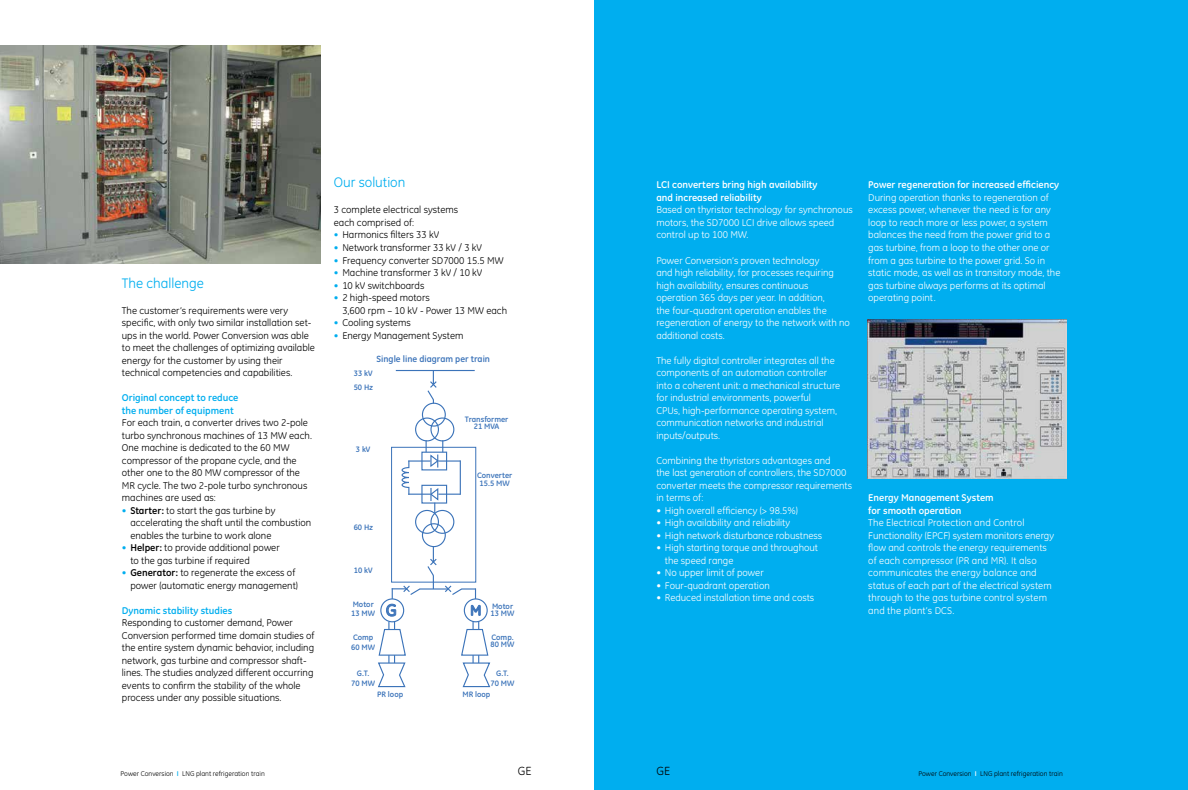
<style>
.page{position:relative;width:1188px;height:790px;background:#fff}
.page>*{position:absolute;margin:0;border:0;box-sizing:border-box;transform-origin:0 0}
.t1{font:500 17.1px "GE Inspira";color:#4578bc}
.t2{font:14px "GE Inspira";color:#00aeef}
.t3{font:12px "GE Inspira";color:#000}
.t4{font:10px/12.5px "GE Inspira";color:#fff}
.t5{font:10px/12.5px "GE Inspira";color:#000}
.t6{font:700 10px/12.5px "GE Inspira";color:#fff}
.t7{font:700 10px/12.5px "GE Inspira";color:#00aeef}
.t8{font:700 9.1px "GE Inspira";color:#3b73b9}
.t9{font:700 8px/7.4px "GE Inspira";color:#3b73b9;text-align:center}
.t10{font:7px "GE Inspira";color:#000}
.s1{color:#00aeef}
.s2{font-weight:700}
.s3{font-weight:700;color:#00aeef}
.s4{font-weight:700;color:#fff}
</style>
<div class="page">
<div style="left:594px;top:0;width:594px;height:789px;background:#00aeef"></div>
<img style="left:868px;top:319px;width:198px;height:159px">
<img style="left:0;top:46px;width:320px;height:217px">
<div style="left:391px;top:447px;width:85px;height:135px;border:1px solid #3b73b9"></div>
<div style="left:415px;top:417px;width:24px;height:24px;border:1px solid #3b73b9;border-radius:50%"></div>
<div style="left:430px;top:417px;width:24px;height:24px;border:1px solid #3b73b9;border-radius:50%"></div>
<div style="left:415px;top:509px;width:24px;height:24px;border:1px solid #3b73b9;border-radius:50%"></div>
<div style="left:430px;top:509px;width:24px;height:24px;border:1px solid #3b73b9;border-radius:50%"></div>
<div style="left:422px;top:402px;width:24px;height:24px;border:1px solid #3b73b9;border-radius:50%"></div>
<div style="left:422px;top:523px;width:24px;height:24px;border:1px solid #3b73b9;border-radius:50%"></div>
<hr style="left:396px;top:370px;width:79px;height:1px;background:#3b73b9">
<hr style="left:460px;top:460px;width:1px;height:34px;background:#3b73b9">
<svg style="left:401px;top:440px;width:59px;height:73px"></svg>
<svg style="left:378px;top:546px;width:113px;height:141px"></svg>
<svg style="left:426px;top:371px;width:12px;height:32px"></svg>
<h2 class="t2" style="left:122px;top:275px;width:84px">The challenge</h2>
<p class="t5" style="left:122px;top:304px;width:195px">The customer’s requirements were very specific, with only two similar installation set&shy;ups in the world. Power Conversion was able to meet the challenges of optimizing available energy for the customer by using their technical competencies and capabilities.</p>
<p class="t7" style="left:122px;top:391px;width:118px">Original concept to reduce the number of equipment</p>
<p class="t5" style="left:122px;top:416px;width:192px">For each train, a converter drives two 2-pole turbo synchronous machines of 13 MW each.<br>One machine is dedicated to the 60 MW compressor of the propane cycle, and the other one to the 80 MW compressor of the MR cycle. The two 2-pole turbo synchronous machines are used as:</p>
<p class="t5" style="left:130px;top:504px;width:182px;text-indent:-8px"><span class="s1">•</span> <span class="s2">Starter:</span> to start the gas turbine by accelerating the shaft until the combustion enables the turbine to work alone</p>
<p class="t5" style="left:130px;top:541px;width:151px;text-indent:-8px"><span class="s1">•</span> <span class="s2">Helper:</span> to provide additional power to the gas turbine if required</p>
<p class="t5" style="left:122px;top:566px;width:178px;text-align:right"><span class="s1">•</span> <span class="s2">Generator:</span> to regenerate the excess of power (automatic energy management)</p>
<p class="t7" style="left:122px;top:603px;width:112px">Dynamic stability studies</p>
<p class="t5" style="left:122px;top:616px;width:194px">Responding to customer demand, Power Conversion performed time domain studies of the entire system dynamic behavior, including network, gas turbine and compressor shaft&shy;lines. The studies analyzed different occurring events to confirm the stability of the whole process under any possible situations.</p>
<h2 class="t2" style="left:334px;top:174px;width:73px">Our solution</h2>
<p class="t5" style="left:334px;top:204px;width:126px">3 complete electrical systems each comprised of:</p>
<p class="t5" style="left:334px;top:229px;width:107px"><span class="s1">•</span> Harmonics filters 33 kV</p>
<p class="t5" style="left:334px;top:241px;width:150px"><span class="s1">•</span> Network transformer 33 kV / 3 kV</p>
<p class="t5" style="left:334px;top:254px;width:171px"><span class="s1">•</span> Frequency converter SD7000 15.5 MW</p>
<p class="t5" style="left:334px;top:266px;width:150px"><span class="s1">•</span> Machine transformer 3 kV / 10 kV</p>
<p class="t5" style="left:334px;top:279px;width:92px"><span class="s1">•</span> 10 kV switchboards</p>
<p class="t5" style="left:342px;top:291px;width:166px;text-indent:-8px"><span class="s1">•</span> 2 high-speed motors<br>3,600 rpm – 10 kV - Power 13 MW each</p>
<p class="t5" style="left:334px;top:316px;width:78px"><span class="s1">•</span> Cooling systems</p>
<p class="t5" style="left:334px;top:329px;width:131px"><span class="s1">•</span> Energy Management System</p>
<p class="t6" style="left:656px;top:178px;width:163px">LCI converters bring high availability and increased reliability</p>
<p class="t4" style="left:656px;top:204px;width:198px">Based on thyristor technology for synchronous motors, the SD7000 LCI drive allows speed control up to 100 MW.</p>
<p class="t4" style="left:656px;top:254px;width:195px">Power Conversion’s proven technology<br>and high reliability, for processes requiring high availability, ensures continuous operation 365 days per year. In addition,<br>the four-quadrant operation enables the regeneration of energy to the network with no additional costs.</p>
<p class="t4" style="left:656px;top:354px;width:186px">The fully digital controller integrates all the components of an automation controller into a coherent unit: a mechanical structure for industrial environments, powerful<br>CPUs, high-performance operating system, communication networks and industrial inputs/outputs.</p>
<p class="t4" style="left:656px;top:454px;width:197px">Combining the thyristors advantages and<br>the last generation of controllers, the SD7000 converter meets the compressor requirements in terms of:</p>
<p class="t4" style="left:656px;top:504px;width:143px">• High overall efficiency (&gt; 98.5%)</p>
<p class="t4" style="left:656px;top:516px;width:135px">• High availability and reliability</p>
<p class="t4" style="left:656px;top:529px;width:167px">• High network disturbance robustness</p>
<p class="t4" style="left:665px;top:541px;width:155px;text-indent:-8px">• High starting torque and throughout the speed range</p>
<p class="t4" style="left:656px;top:566px;width:109px">• No upper limit of power</p>
<p class="t4" style="left:656px;top:579px;width:115px">• Four-quadrant operation</p>
<p class="t4" style="left:656px;top:591px;width:159px">• Reduced installation time and costs</p>
<p class="t6" style="left:868px;top:178px;width:192px">Power regeneration for increased efficiency</p>
<p class="t4" style="left:868px;top:191px;width:194px">During operation thanks to regeneration of excess power, whenever the need is for any loop to reach more or less power, a system balances the need from the power grid to a gas turbine, from a loop to the other one or from a gas turbine to the power grid. So in static mode, as well as in transitory mode, the gas turbine always performs at its optimal operating point.</p>
<p class="t8" style="left:377px;top:352px;width:115px">Single line diagram per train</p>
<p class="t9" style="left:354px;top:369px;width:20px">33 kV</p>
<p class="t9" style="left:354px;top:383px;width:21px">50 Hz</p>
<p class="t9" style="left:465px;top:415px;width:45px">Transformer<br>21 MVA</p>
<p class="t9" style="left:356px;top:445px;width:16px">3 kV</p>
<p class="t9" style="left:477px;top:471px;width:37px">Converter<br>15.5 MW</p>
<p class="t6" style="left:868px;top:491px;width:127px">Energy Management System for smooth operation</p>
<p class="t4" style="left:868px;top:516px;width:187px">The Electrical Protection and Control Functionality (EPCF) system monitors energy flow and controls the energy requirements of each compressor (PR and MR). It also communicates the energy balance and status of each part of the electrical system through to the gas turbine control system</p>
<p class="t9" style="left:354px;top:523px;width:21px">60 Hz</p>
<p class="t9" style="left:354px;top:566px;width:20px">10 kV</p>
<p class="t9" style="left:351px;top:599px;width:25px;line-height:9.6px;text-align:left">Motor<br>13 MW</p>
<p class="t9" style="left:351px;top:632px;width:25px;line-height:9.6px;text-align:left">Comp<br>60 MW</p>
<p class="t9" style="left:351px;top:668px;width:25px;line-height:9.6px">G.T.<br>70 MW</p>
<p class="t9" style="left:491px;top:668px;width:25px;line-height:9.6px">G.T.<br>70 MW</p>
<p class="t9" style="left:377px;top:690px;width:27px">PR loop</p>
<p class="t9" style="left:462px;top:690px;width:29px">MR loop</p>
<p class="t9" style="left:491px;top:602px;width:25px;text-align:left">Motor<br>13 MW</p>
<p class="t9" style="left:491px;top:633px;width:25px;text-align:left">Comp.<br>80 MW</p>
<h1 class="t1" style="left:386px;top:600px;width:13px">G</h1>
<p class="t4" style="left:868px;top:604px;width:88px">and the plant’s DCS.</p>
<p class="t10" style="left:121px;top:768px;width:146px">Power Conversion <span class="s3">I</span> LNG plant refrigeration train</p>
<p class="t3" style="left:518px;top:764px;width:15px">GE</p>
<p class="t3" style="left:656px;top:764px;width:15px">GE</p>
<p class="t10" style="left:919px;top:768px;width:146px">Power Conversion <span class="s4">I</span> LNG plant refrigeration train</p>
</div>
